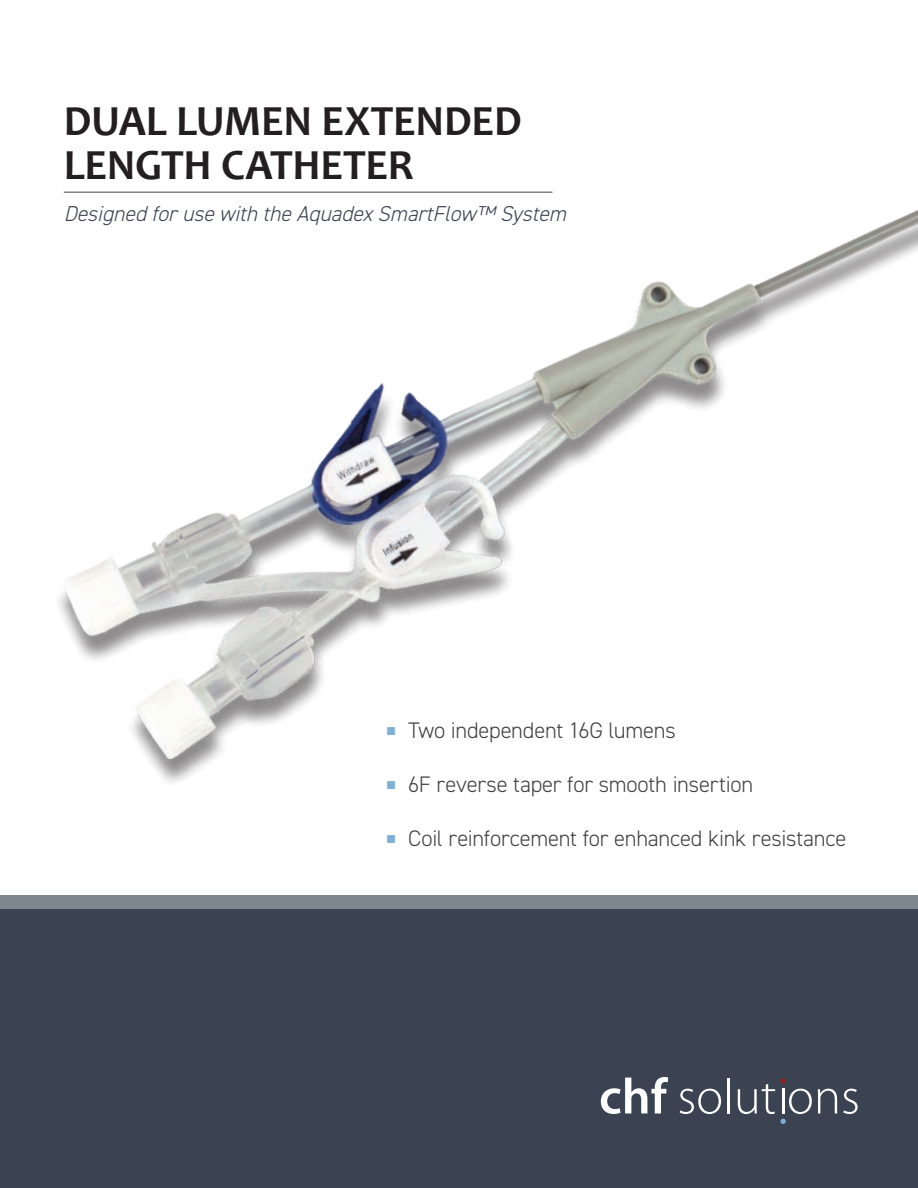
<style>
.page{position:relative;width:918px;height:1188px;background:#fff}
.page>*{position:absolute;margin:0;border:0;box-sizing:border-box;transform-origin:0 0}
.t1{font:700 43.2px/44.7px "Candara";letter-spacing:-.005em;color:#231f20}
.t2{font:300 22.5px "DIN2014";letter-spacing:-.01em;color:#414142}
.t3{font:italic 300 21.6px "DIN2014";color:#3b4352}
.s1{color:#7cafd4}
</style>
<div class="page">
<div style="left:0;top:900px;width:918px;height:288px;background:#3b4352"></div>
<div style="left:0;top:896px;width:918px;height:13px;background:#7c878f"></div>
<img style="left:58px;top:191px;width:860px;height:592px">
<svg style="left:601px;top:1077px;width:67px;height:37px"></svg>
<svg style="left:680px;top:1089px;width:41px;height:25px"></svg>
<hr style="left:727px;top:1078px;width:3px;height:35px;background:#fff">
<svg style="left:818px;top:1089px;width:19px;height:24px"></svg>
<svg style="left:843px;top:1089px;width:15px;height:25px"></svg>
<svg style="left:738px;top:1078px;width:74px;height:46px"></svg>
<hr style="left:782px;top:1088px;width:2px;height:26px;background:#fff">
<hr style="left:64px;top:192px;width:488px;height:1px;background:#3b4352">
<h1 class="t1" style="left:64px;top:98px;width:460px">DUAL LUMEN EXTENDED<br>LENGTH CATHETER</h1>
<p class="t3" style="left:64px;top:201px;width:510px">Designedforusewith theAquadexSmartFlow™ System</p>
<p class="t2" style="left:386px;top:716px;width:291px"><span class="s1">■</span> Two independent 16G lumens</p>
<p class="t2" style="left:386px;top:770px;width:369px"><span class="s1">■</span> 6F reverse taper for smooth insertion</p>
<p class="t2" style="left:386px;top:824px;width:462px"><span class="s1">■</span> Coil reinforcement for enhanced kink resistance</p>
</div>
